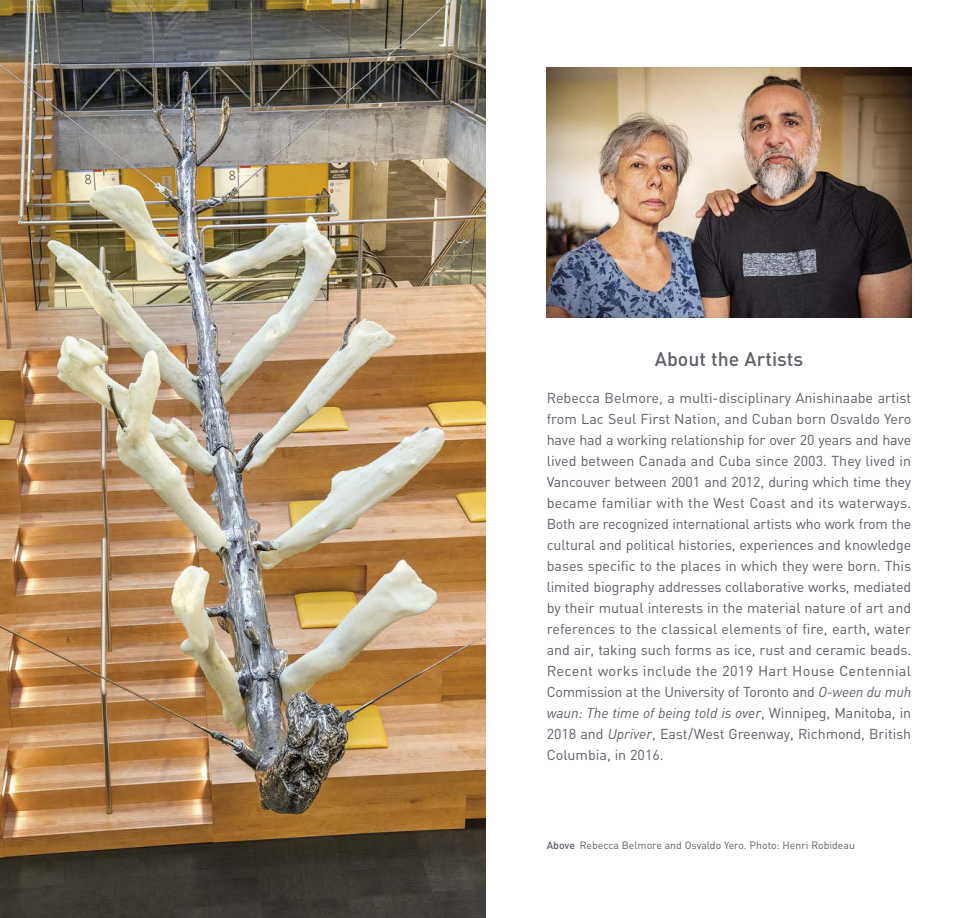
<style>
.page{position:relative;width:972px;height:918px;background:#fff}
.page>*{position:absolute;margin:0;border:0;box-sizing:border-box;transform-origin:0 0}
.t1{font:500 19.5px "DIN";color:#5c5f68}
.t2{font:14.25px/21px "DIN";letter-spacing:-.005em;color:#5c5f68;text-align:justify}
.t3{font:10.5px "DIN";color:#5c5f68}
.s1{font-style:italic}
.s2{font-weight:500}
</style>
<div class="page">
<img style="left:0;top:0;width:486px;height:918px">
<img style="left:547px;top:68px;width:364px;height:249px">
<h1 class="t1" style="left:655px;top:352px;width:150px">About the Artists</h1>
<p class="t2" style="left:547px;top:389px;width:366px">Rebecca Belmore, a multi-disciplinary Anishinaabe artist from Lac Seul First Nation, and Cuban born Osvaldo Yero have had a working relationship for over 20 years and have lived between Canada and Cuba since 2003. They lived in Vancouver between 2001 and 2012, during which time they became familiar with the West Coast and its waterways.<br>Both are recognized international artists who work from the cultural and political histories, experiences and knowledge bases specific to the places in which they were born. This limited biography addresses collaborative works, mediated by their mutual interests in the material nature of art and references to the classical elements of fire, earth, water and air, taking such forms as ice, rust and ceramic beads.<br>Recent works include the 2019 Hart House Centennial Commission at the University of Toronto and <span class="s1">O-ween du muh waun: The time of being told is over</span>, Winnipeg, Manitoba, in 2018 and <span class="s1">Upriver</span>, East/West Greenway, Richmond, British Columbia, in 2016.</p>
<p class="t3" style="left:547px;top:841px;width:310px"><span class="s2">Above</span> Rebecca Belmore and Osvaldo Yero. Photo: Henri Robideau</p>
</div>
